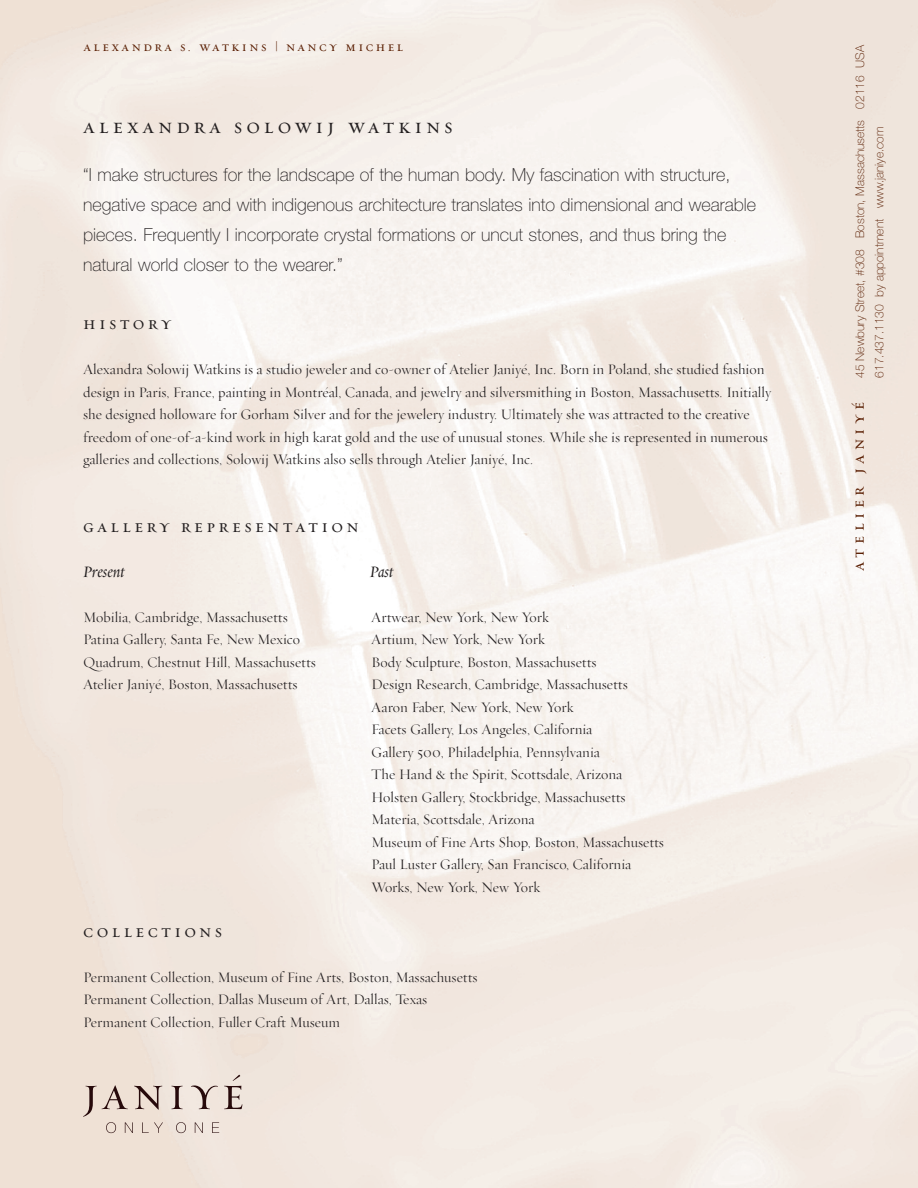
<style>
.page{position:relative;width:918px;height:1188px;background:#fff}
.page>*{position:absolute;margin:0;border:0;box-sizing:border-box;transform-origin:0 0}
.t1{font:21px "Requiem Text HTF Small Caps";letter-spacing:.185em;color:#231f20}
.t2{font:100 18px/30px "Helvetica Neue";color:#231f20}
.t3{font:18px "Requiem Text HTF Small Caps";letter-spacing:.185em;color:#231f20}
.t4{font:18px "Requiem Display HTF Italic";color:#231f20}
.t5{font:16.5px "Requiem Text HTF Small Caps";letter-spacing:.27em;color:#581c00}
.t6{font:15px/22.5px "Requiem Fine HTF Roman";color:#231f20}
.t7{font:13.5px "Requiem Text HTF Small Caps";letter-spacing:.185em;color:#581c00}
.t8{font:100 12px/19.5px "Helvetica Neue";color:#581c00}
.s1{font-family:"Helvetica Neue";font-weight:100}
</style>
<div class="page">
<svg style="left:171px;top:1086px;width:12px;height:23px"></svg>
<svg style="left:191px;top:1085px;width:27px;height:24px"></svg>
<svg style="left:224px;top:1075px;width:18px;height:34px"></svg>
<svg style="left:83px;top:1085px;width:80px;height:48px;background:#d6c6bc"></svg>
<svg style="left:176px;top:1122px;width:10px;height:11px"></svg>
<svg style="left:195px;top:1122px;width:8px;height:11px"></svg>
<svg style="left:212px;top:1122px;width:7px;height:11px"></svg>
<p class="t7" style="left:83px;top:38px;width:322px">alexandra s. watkins <span class="s1">|</span> nancy michel</p>
<p class="t8" style="left:851px;top:378px;width:334px;rotate:-90deg">45 Newbury Street, #308 Boston, Massachusetts 02116 USA<br>617.437.1130 by appointment www.janiye.com</p>
<p class="t5" style="left:848px;top:571px;width:170px;rotate:-90deg">atelier janiyé</p>
<h1 class="t1" style="left:83px;top:113px;width:371px">alexandra solowij watkins</h1>
<p class="t2" style="left:83px;top:161px;width:674px">“I make structures for the landscape of the human body. My fascination with structure, negative space and with indigenous architecture translates into dimensional and wearable pieces. Frequently I incorporate crystal formations or uncut stones, and thus bring the natural world closer to the wearer.”</p>
<p class="t3" style="left:83px;top:312px;width:90px">history</p>
<p class="t6" style="left:83px;top:358px;width:690px">Alexandra Solowij Watkins is a studio jeweler and co-owner of Atelier Janiyé, Inc. Born in Poland, she studied fashion design in Paris, France, painting in Montréal, Canada, and jewelry and silversmithing in Boston, Massachusetts. Initially she designed holloware for Gorham Silver and for the jewelery industry. Ultimately she was attracted to the creative freedom of one-of-a-kind work in high karat gold and the use of unusual stones. While she is represented in numerous galleries and collections, Solowij Watkins also sells through Atelier Janiyé, Inc.</p>
<p class="t3" style="left:83px;top:515px;width:277px">gallery representation</p>
<p class="t4" style="left:83px;top:560px;width:43px">Present</p>
<p class="t4" style="left:370px;top:560px;width:25px">Past</p>
<p class="t6" style="left:83px;top:605px;width:234px">Mobilia, Cambridge, Massachusetts Patina Gallery, Santa Fe, New Mexico Quadrum, Chestnut Hill, Massachusetts Atelier Janiyé, Boston, Massachusetts</p>
<p class="t6" style="left:371px;top:605px;width:294px">Artwear, New York, New York<br>Artium, New York, New York<br>Body Sculpture, Boston, Massachusetts<br>Design Research, Cambridge, Massachusetts Aaron Faber, New York, New York<br>Facets Gallery, Los Angeles, California<br>Gallery 500, Philadelphia, Pennsylvania<br>The Hand &amp; the Spirit, Scottsdale, Arizona Holsten Gallery, Stockbridge, Massachusetts Materia, Scottsdale, Arizona<br>Museum of Fine Arts Shop, Boston, Massachusetts Paul Luster Gallery, San Francisco, California Works, New York, New York</p>
<p class="t3" style="left:83px;top:920px;width:141px">collections</p>
<p class="t6" style="left:83px;top:965px;width:396px">Permanent Collection, Museum of Fine Arts, Boston, Massachusetts<br>Permanent Collection, Dallas Museum of Art, Dallas, Texas<br>Permanent Collection, Fuller Craft Museum</p>
</div>
